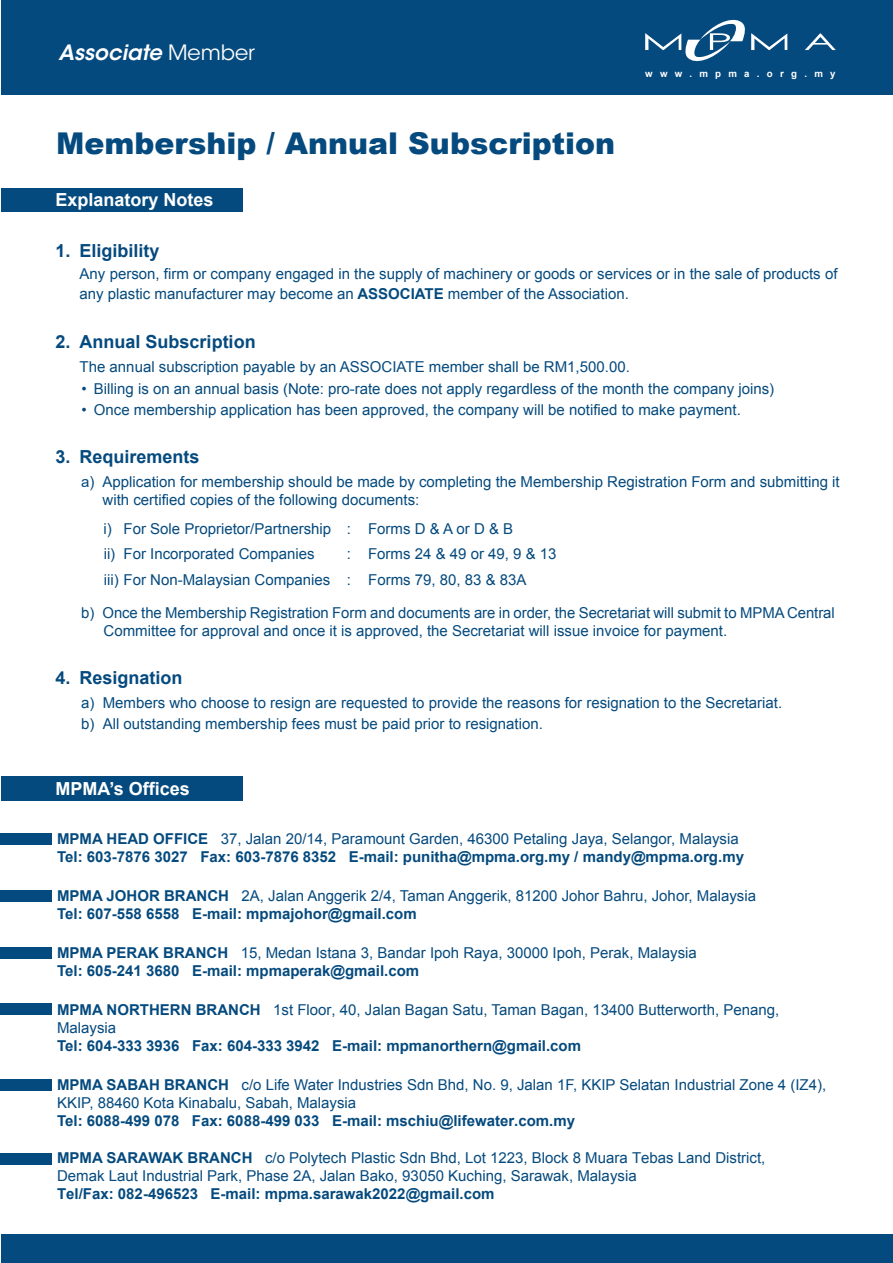
<style>
.page{position:relative;width:893px;height:1263px;background:#fff}
.page>*{position:absolute;margin:0;border:0;box-sizing:border-box;transform-origin:0 0}
.t1{font:900 30px "Arial";color:#054a7e}
.t2{font:italic 600 21px "ITC Avant Garde Std";color:#fff}
.t3{font:700 18px "Arial";color:#054a7e}
.t4{font:700 18px "Arial";color:#fff}
.t5{font:15px/18px "Arial";color:#054a7e}
.t6{font:700 15px/18px "Arial";color:#054a7e}
.t7{font:700 9.75px "Arial";letter-spacing:.75em;color:#fff}
.s1{font-weight:400;font-style:normal}
.s2{font-weight:700}
.s3{font-weight:400}
</style>
<div class="page">
<div style="left:0;top:0;width:893px;height:95px;background:#054a7e"></div>
<div style="left:0;top:188px;width:242px;height:24px;background:#054a7e"></div>
<svg style="left:805px;top:33px;width:31px;height:17px"></svg>
<svg style="left:645px;top:19px;width:142px;height:43px"></svg>
<div style="left:0;top:1234px;width:893px;height:29px;background:#054a7e"></div>
<div style="left:0;top:776px;width:242px;height:24px;background:#054a7e"></div>
<hr style="left:0;top:0;width:1px;height:1263px;background:#fff">
<div style="left:0;top:833px;width:51px;height:11px;background:#054a7e"></div>
<div style="left:0;top:891px;width:51px;height:11px;background:#054a7e"></div>
<div style="left:0;top:947px;width:51px;height:11px;background:#054a7e"></div>
<div style="left:0;top:1153px;width:51px;height:11px;background:#054a7e"></div>
<div style="left:0;top:1003px;width:51px;height:12px;background:#054a7e"></div>
<div style="left:0;top:1079px;width:51px;height:12px;background:#054a7e"></div>
<h2 class="t2" style="left:59px;top:39px;width:198px">Associate <span class="s1">Member</span></h2>
<h1 class="t1" style="left:56px;top:122px;width:560px">Membership / Annual Subscription</h1>
<p class="t4" style="left:56px;top:188px;width:160px">Explanatory Notes</p>
<p class="t7" style="left:645px;top:67px;width:192px">www.mpma.org.my</p>
<p class="t3" style="left:56px;top:238px;width:106px">1. Eligibility</p>
<p class="t5" style="left:80px;top:263px;width:759px;line-height:20.4px">Any person, firm or company engaged in the supply of machinery or goods or services or in the sale of products of any plastic manufacturer may become an <span class="s2">ASSOCIATE</span> member of the Association.</p>
<p class="t3" style="left:56px;top:329px;width:202px">2. Annual Subscription</p>
<p class="t5" style="left:80px;top:358px;width:552px">The annual subscription payable by an ASSOCIATE member shall be RM1,500.00.</p>
<p class="t5" style="left:81px;top:380px;width:694px">• Billing is on an annual basis (Note: pro-rate does not apply regardless of the month the company joins)</p>
<p class="t5" style="left:81px;top:401px;width:661px">• Once membership application has been approved, the company will be notified to make payment.</p>
<p class="t3" style="left:56px;top:444px;width:146px">3. Requirements</p>
<p class="t5" style="left:103px;top:473px;width:739px;text-indent:-21px">a) Application for membership should be made by completing the Membership Registration Form and submitting it with certified copies of the following documents:</p>
<p class="t5" style="left:104px;top:519px;width:411px">i) For Sole Proprietor/Partnership : Forms D &amp; A or D &amp; B</p>
<p class="t5" style="left:104px;top:541px;width:454px;line-height:25.5px;text-indent:243px">: Forms 24 &amp; 49 or 49, 9 &amp; 13 iii) For Non-Malaysian Companies : Forms 79, 80, 83 &amp; 83A</p>
<p class="t5" style="left:104px;top:604px;width:733px;text-indent:-22px">b) Once the Membership Registration Form and documents are in order, the Secretariat will submit to MPMA Central<br>Committee for approval and once it is approved, the Secretariat will issue invoice for payment.</p>
<p class="t5" style="left:104px;top:545px;width:212px">ii) For Incorporated Companies</p>
<p class="t3" style="left:56px;top:666px;width:129px">4. Resignation</p>
<p class="t5" style="left:81px;top:692px;width:703px;line-height:21px">a) Members who choose to resign are requested to provide the reasons for resignation to the Secretariat. b) All outstanding membership fees must be paid prior to resignation.</p>
<p class="t4" style="left:56px;top:776px;width:136px">MPMA’s Offices</p>
<p class="t6" style="left:57px;top:830px;width:688px">MPMA HEAD OFFICE <span class="s3">37, Jalan 20/14, Paramount Garden, 46300 Petaling Jaya, Selangor, Malaysia<br></span>Tel: 603-7876 3027 Fax: 603-7876 8352 E-mail: punitha@mpma.org.my / mandy@mpma.org.my</p>
<p class="t5" style="left:57px;top:886px;width:700px"><span class="s2">MPMA JOHOR BRANCH</span> 2A, Jalan Anggerik 2/4, Taman Anggerik, 81200 Johor Bahru, Johor, Malaysia<br><span class="s2">Tel: 607-558 6558 E-mail: mpmajohor@gmail.com</span></p>
<p class="t6" style="left:57px;top:944px;width:641px">MPMA PERAK BRANCH <span class="s3">15, Medan Istana 3, Bandar Ipoh Raya, 30000 Ipoh, Perak, Malaysia<br></span>Tel: 605-241 3680 E-mail: mpmaperak@gmail.com</p>
<p class="t5" style="left:57px;top:1000px;width:724px"><span class="s2">MPMA NORTHERN BRANCH</span> 1st Floor, 40, Jalan Bagan Satu, Taman Bagan, 13400 Butterworth, Penang,<br>Malaysia</p>
<p class="t6" style="left:57px;top:1037px;width:525px">Tel: 604-333 3936 Fax: 604-333 3942 E-mail: mpmanorthern@gmail.com</p>
<p class="t5" style="left:57px;top:1075px;width:771px"><span class="s2">MPMA SABAH BRANCH</span> c/o Life Water Industries Sdn Bhd, No. 9, Jalan 1F, KKIP Selatan Industrial Zone 4 (IZ4),<br>KKIP, 88460 Kota Kinabalu, Sabah, Malaysia</p>
<p class="t6" style="left:57px;top:1112px;width:519px">Tel: 6088-499 078 Fax: 6088-499 033 E-mail: mschiu@lifewater.com.my</p>
<p class="t5" style="left:57px;top:1149px;width:710px"><span class="s2">MPMA SARAWAK BRANCH</span> c/o Polytech Plastic Sdn Bhd, Lot 1223, Block 8 Muara Tebas Land District,<br>Demak Laut Industrial Park, Phase 2A, Jalan Bako, 93050 Kuching, Sarawak, Malaysia</p>
<p class="t6" style="left:57px;top:1185px;width:439px">Tel/Fax: 082-496523 E-mail: mpma.sarawak2022@gmail.com</p>
</div>
